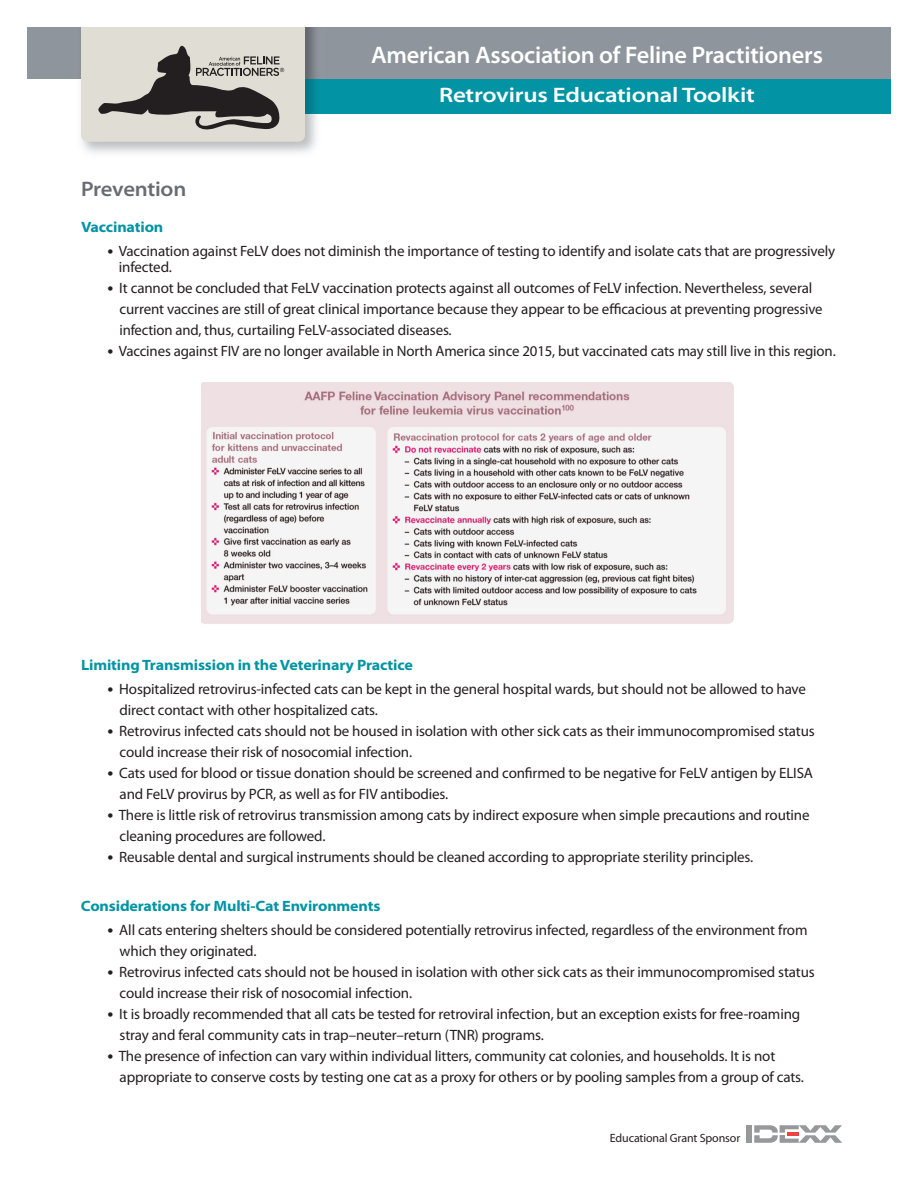
<style>
.page{position:relative;width:918px;height:1188px;background:#fff}
.page>*{position:absolute;margin:0;border:0;box-sizing:border-box;transform-origin:0 0}
.t1{font:600 semi-expanded 24px "Myriad Pro";letter-spacing:-.01em;color:#fff;scale:.94 1}
.t2{font:600 semi-expanded 21px "Myriad Pro";letter-spacing:-.01em;color:#fff;scale:1.1 1}
.t3{font:600 semi-expanded 21px "Myriad Pro";letter-spacing:-.01em;color:#696b73}
.t4{font:15px/21px "Myriad Pro";letter-spacing:-.01em;color:#231f20}
.t5{font:700 semi-expanded 15px "Myriad Pro";letter-spacing:-.01em;color:#0294a4}
.t6{font:12px "Myriad Pro";letter-spacing:-.01em;color:#231f20}
.s1{font-size:21px}
</style>
<div class="page">
<div style="left:296px;top:72px;width:595px;height:42px;background:#0294a4"></div>
<div style="left:27px;top:27px;width:864px;height:52px;background:#8f959d"></div>
<div style="left:81px;top:0;width:224px;height:142px;background:#e0ddd4;border-radius:6px"></div>
<svg style="left:98px;top:46px;width:186px;height:83px"></svg>
<div style="left:747px;top:1125px;width:5px;height:18px;background:#979899"></div>
<svg style="left:754px;top:1125px;width:88px;height:18px"></svg>
<div style="left:0;top:0;width:918px;height:27px;background:#fff"></div>
<img style="left:202px;top:382px;width:532px;height:242px">
<h2 class="t3" style="left:81px;top:181px;width:107px">Prevention</h2>
<h1 class="t1" style="left:371px;top:46px;width:482px">American Association of Feline Practitioners</h1>
<h2 class="t2" style="left:439px;top:87px;width:289px">Retrovirus Educational Toolkit</h2>
<p class="t5" style="left:81px;top:221px;width:84px">Vaccination</p>
<p class="t4" style="left:119px;top:244px;width:718px;line-height:16.5px;text-indent:-11px"><span class="s1">•</span> Vaccination against FeLV does not diminish the importance of testing to identify and isolate cats that are progressively infected.</p>
<p class="t4" style="left:119px;top:279px;width:705px;text-indent:-12px"><span class="s1">•</span> It cannot be concluded that FeLV vaccination protects against all outcomes of FeLV infection. Nevertheless, several current vaccines are still of great clinical importance because they appear to be efficacious at preventing progressive infection and, thus, curtailing FeLV-associated diseases.</p>
<p class="t4" style="left:108px;top:342px;width:730px"><span class="s1">•</span> Vaccines against FIV are no longer available in North America since 2015, but vaccinated cats may still live in this region.</p>
<p class="t5" style="left:81px;top:659px;width:334px">Limiting Transmission in the Veterinary Practice</p>
<p class="t4" style="left:120px;top:680px;width:688px;text-indent:-12px"><span class="s1">•</span> Hospitalized retrovirus-infected cats can be kept in the general hospital wards, but should not be allowed to have direct contact with other hospitalized cats.</p>
<p class="t4" style="left:120px;top:722px;width:697px;text-indent:-12px"><span class="s1">•</span> Retrovirus infected cats should not be housed in isolation with other sick cats as their immunocompromised status could increase their risk of nosocomial infection.</p>
<p class="t4" style="left:120px;top:764px;width:695px;text-indent:-12px"><span class="s1">•</span> Cats used for blood or tissue donation should be screened and confirmed to be negative for FeLV antigen by ELISA and FeLV provirus by PCR, as well as for FIV antibodies.</p>
<p class="t4" style="left:120px;top:806px;width:692px;text-indent:-12px"><span class="s1">•</span> There is little risk of retrovirus transmission among cats by indirect exposure when simple precautions and routine cleaning procedures are followed.</p>
<p class="t4" style="left:108px;top:848px;width:647px"><span class="s1">•</span> Reusable dental and surgical instruments should be cleaned according to appropriate sterility principles.</p>
<p class="t5" style="left:81px;top:901px;width:301px">Considerations for Multi-Cat Environments</p>
<p class="t4" style="left:120px;top:921px;width:689px;text-indent:-12px"><span class="s1">•</span> All cats entering shelters should be considered potentially retrovirus infected, regardless of the environment from which they originated.</p>
<p class="t4" style="left:120px;top:963px;width:697px;text-indent:-12px"><span class="s1">•</span> Retrovirus infected cats should not be housed in isolation with other sick cats as their immunocompromised status could increase their risk of nosocomial infection.</p>
<p class="t4" style="left:120px;top:1005px;width:682px;text-indent:-12px"><span class="s1">•</span> It is broadly recommended that all cats be tested for retroviral infection, but an exception exists for free-roaming stray and feral community cats in trap–neuter–return (TNR) programs.</p>
<p class="t4" style="left:120px;top:1047px;width:686px;text-indent:-12px"><span class="s1">•</span> The presence of infection can vary within individual litters, community cat colonies, and households. It is not appropriate to conserve costs by testing one cat as a proxy for others or by pooling samples from a group of cats.</p>
<p class="t6" style="left:610px;top:1133px;width:132px">Educational Grant Sponsor</p>
</div>
